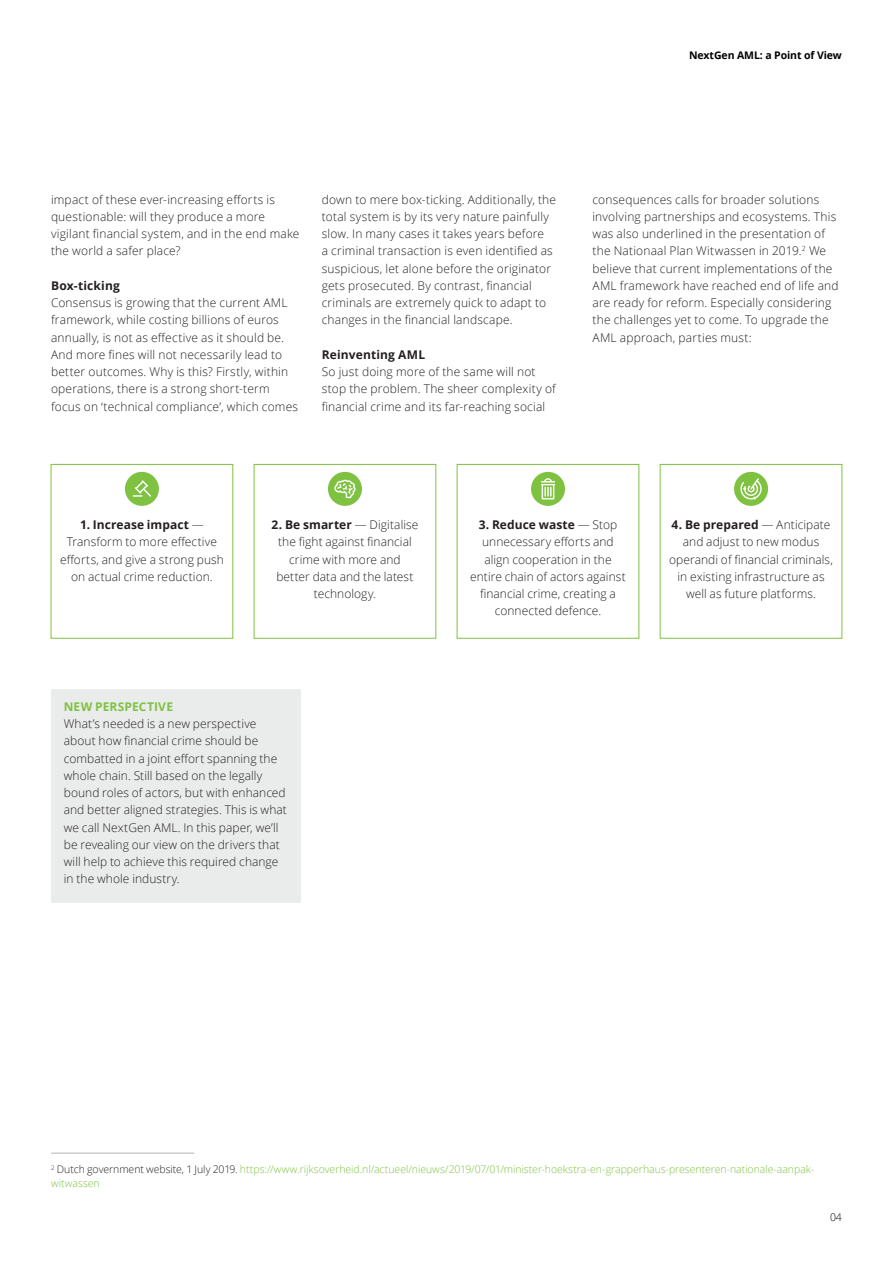
<style>
.page{position:relative;width:893px;height:1263px;background:#fff}
.page>*{position:absolute;margin:0;border:0;box-sizing:border-box;transform-origin:0 0}
.Body_copy__8_5_12pt{font:300 12px/17.2px "Open Sans";letter-spacing:.015em;color:#231f20}
.Body_copy__8_5_12pt-2{font:700 12px "Open Sans";letter-spacing:.015em;color:#231f20}
.Body_copy__8_5_12pt-3{font:700 12px "Open Sans";letter-spacing:.01em;color:#7fc241}
.Folio_Left_pg__7_9_5{font:300 10.5px/14.2px "Open Sans";letter-spacing:-.005em;color:#7fc241}
.Brochure_title___Lef{font:700 10.5px "Open Sans";letter-spacing:-.01em;color:#010101}
.t1{font:300 10.5px "Open Sans";color:#010101}
.s1{font-weight:700}
.s2{color:#231f20}
</style>
<div class="page">
<hr style="left:51px;top:1153px;width:143px;height:1px;background:#b1b4b5">
<div style="left:51px;top:689px;width:249px;height:213px;background:#eaeceb"></div>
<div style="left:51px;top:464px;width:182px;height:174px;border:1px solid #7fc241"></div>
<svg style="left:734px;top:472px;width:34px;height:34px"></svg>
<svg style="left:125px;top:472px;width:34px;height:34px"></svg>
<svg style="left:328px;top:472px;width:34px;height:34px"></svg>
<svg style="left:531px;top:472px;width:34px;height:34px"></svg>
<p class="Brochure_title___Lef" style="left:689px;top:48px;width:154px">NextGen AML: a Point of View</p>
<p class="Body_copy__8_5_12pt" style="left:51px;top:190px;width:250px">impact of these ever-increasing efforts is questionable: will they produce a more vigilant financial system, and in the end make the world a safer place?</p>
<p class="Body_copy__8_5_12pt-2" style="left:51px;top:277px;width:70px">Box-ticking</p>
<p class="Body_copy__8_5_12pt" style="left:51px;top:294px;width:249px">Consensus is growing that the current AML framework, while costing billions of euros annually, is not as effective as it should be.<br>And more fines will not necessarily lead to better outcomes. Why is this? Firstly, within operations, there is a strong short-term focus on ‘technical compliance’, which comes</p>
<p class="Body_copy__8_5_12pt" style="left:322px;top:190px;width:236px">down to mere box-ticking. Additionally, the total system is by its very nature painfully slow. In many cases it takes years before<br>a criminal transaction is even identified as suspicious, let alone before the originator gets prosecuted. By contrast, financial criminals are extremely quick to adapt to changes in the financial landscape.</p>
<p class="Body_copy__8_5_12pt-2" style="left:322px;top:346px;width:105px">Reinventing AML</p>
<p class="Body_copy__8_5_12pt" style="left:322px;top:363px;width:236px">So just doing more of the same will not stop the problem. The sheer complexity of financial crime and its far-reaching social</p>
<p class="Body_copy__8_5_12pt" style="left:592px;top:190px;width:248px">consequences calls for broader solutions involving partnerships and ecosystems. This was also underlined in the presentation of the Nationaal Plan Witwassen in 2019.<sup>2</sup> We believe that current implementations of the AML framework have reached end of life and are ready for reform. Especially considering the challenges yet to come. To upgrade the AML approach, parties must:</p>
<p class="Body_copy__8_5_12pt" style="left:60px;top:516px;width:165px;text-align:center"><span class="s1">1. Increase impact</span> —<br>Transform to more effective efforts, and give a strong push on actual crime reduction.</p>
<p class="Body_copy__8_5_12pt" style="left:271px;top:516px;width:148px;text-align:center"><span class="s1">2. Be smarter</span> — Digitalise the fight against financial crime with more and better data and the latest technology.</p>
<p class="Body_copy__8_5_12pt" style="left:470px;top:516px;width:157px;text-align:center"><span class="s1">3. Reduce waste</span> — Stop unnecessary efforts and align cooperation in the entire chain of actors against financial crime, creating a connected defence.</p>
<p class="Body_copy__8_5_12pt" style="left:669px;top:516px;width:165px;text-align:center"><span class="s1">4. Be prepared</span> — Anticipate and adjust to new modus operandi of financial criminals, in existing infrastructure as well as future platforms.</p>
<p class="Body_copy__8_5_12pt-3" style="left:64px;top:698px;width:111px">NEW PERSPECTIVE</p>
<p class="Body_copy__8_5_12pt" style="left:64px;top:715px;width:225px">What’s needed is a new perspective about how financial crime should be combatted in a joint effort spanning the whole chain. Still based on the legally bound roles of actors, but with enhanced and better aligned strategies. This is what we call NextGen AML. In this paper, we’ll be revealing our view on the drivers that will help to achieve this required change in the whole industry.</p>
<p class="Folio_Left_pg__7_9_5" style="left:51px;top:1162px;width:764px"><sup>2</sup> <span class="s2">Dutch government website, 1 July 2019.</span> https://www.rijksoverheid.nl/actueel/nieuws/2019/07/01/minister-hoekstra-en-grapperhaus-presenteren-nationale-aanpak&shy;witwassen</p>
<p class="t1" style="left:830px;top:1210px;width:13px">04</p>
</div>
